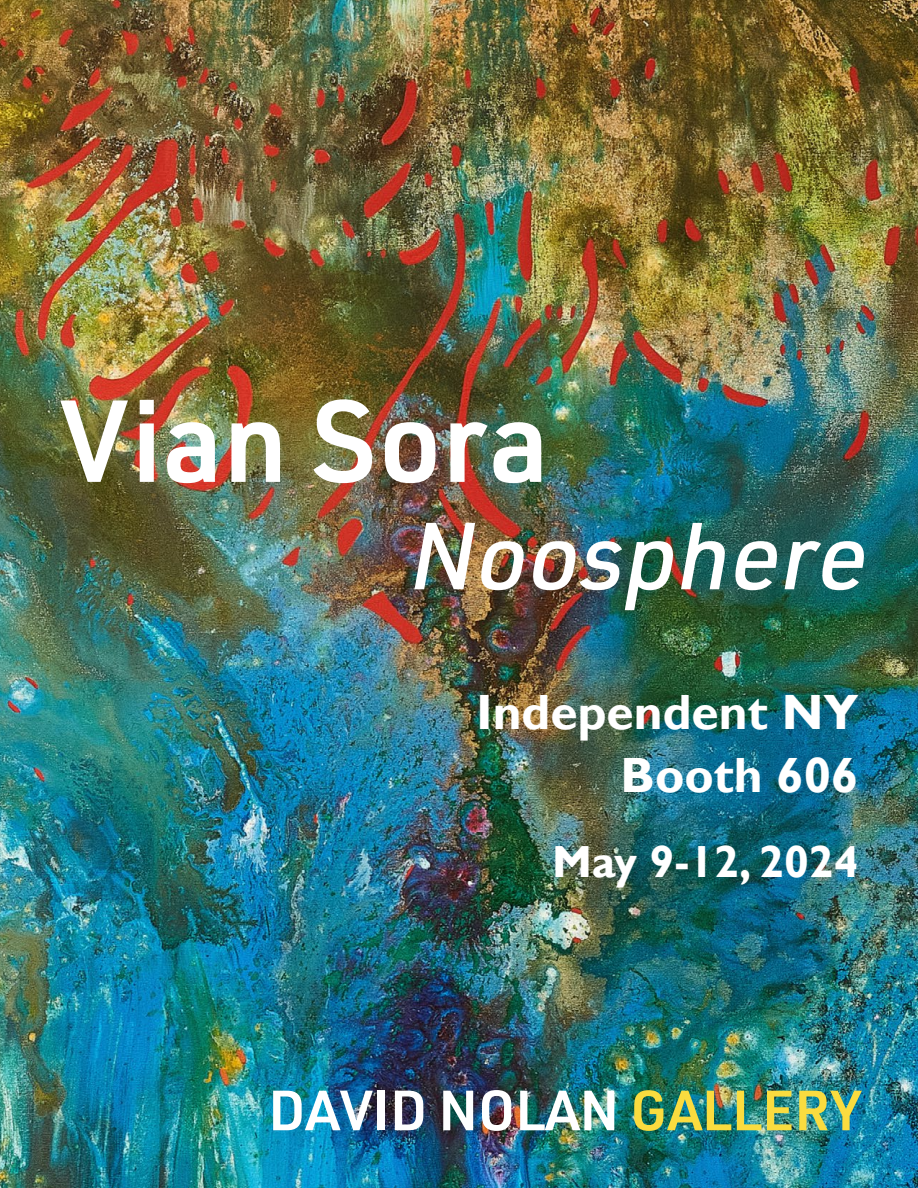
<style>
.page{position:relative;width:918px;height:1188px;background:#fff}
.page>*{position:absolute;margin:0;border:0;box-sizing:border-box;transform-origin:0 0}
.t1{font:600 114px "URWDIN";letter-spacing:.01em;color:#fff}
.t2{font:italic 500 93px "URWDIN";color:#fff}
.t3{font:600 55.5px "URWDIN";color:#fff}
.t4{font:700 49.5px "Gill Sans";color:#fff}
.t5{font:700 45px "Gill Sans";color:#fff}
.s1{color:#fadc3f}
</style>
<div class="page">
<img style="left:0;top:0;width:918px;height:1188px">
<p class="t1" style="left:60px;top:364px;width:491px">Vian Sora</p>
<p class="t2" style="left:406px;top:494px;width:481px">Noosphere</p>
<p class="t4" style="left:476px;top:682px;width:384px">Independent NY</p>
<p class="t4" style="left:620px;top:745px;width:240px">Booth 606</p>
<p class="t5" style="left:552px;top:835px;width:308px">May 9-12, 2024</p>
<p class="t3" style="left:268px;top:1073px;width:594px">DAVID NOLAN <span class="s1">GALLERY</span></p>
</div>
